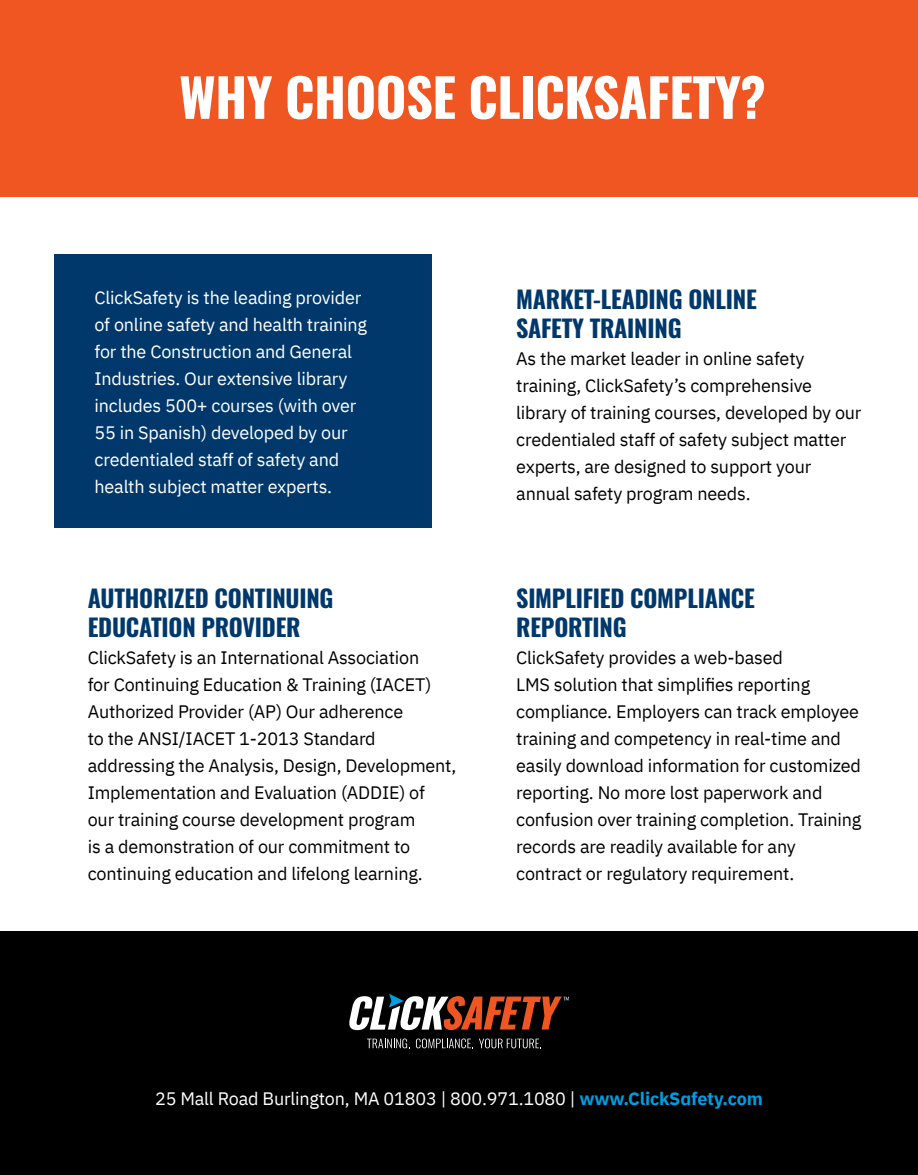
<style>
.page{position:relative;width:918px;height:1175px;background:#fff}
.page>*{position:absolute;margin:0;border:0;box-sizing:border-box;transform-origin:0 0}
.t1{font:700 52.5px "Oswald";letter-spacing:-.01em;color:#fff}
.t2{font:700 24px/28.8px "Oswald";letter-spacing:-.01em;color:#00386c}
.t3{font:18px/27px "IBM Plex Sans";letter-spacing:-.01em;color:#000}
.t4{font:18px/27px "IBM Plex Sans";letter-spacing:-.01em;color:#fff}
.s1{font-weight:700;color:#009de1}
</style>
<div class="page">
<div style="left:54px;top:255px;width:378px;height:273px;background:#00386c"></div>
<div style="left:0;top:0;width:918px;height:196px;background:#f05622"></div>
<div style="left:0;top:932px;width:918px;height:242px;background:#000"></div>
<svg style="left:367px;top:1038px;width:43px;height:10px"></svg>
<svg style="left:416px;top:1038px;width:57px;height:10px"></svg>
<svg style="left:479px;top:1038px;width:62px;height:10px"></svg>
<svg style="left:349px;top:993px;width:220px;height:37px"></svg>
<h1 class="t1" style="left:179px;top:70px;width:588px">WHY CHOOSE CLICKSAFETY?</h1>
<p class="t4" style="left:94px;top:283px;width:274px">ClickSafety is the leading provider of online safety and health training for the Construction and General Industries. Our extensive library includes 500+ courses (with over 55 in Spanish) developed by our credentialed staff of safety and health subject matter experts.</p>
<h2 class="t2" style="left:88px;top:586px;width:247px">AUTHORIZED CONTINUING<br>EDUCATION PROVIDER</h2>
<p class="t3" style="left:88px;top:643px;width:370px">ClickSafety is an International Association<br>for Continuing Education &amp; Training (IACET)<br>Authorized Provider (AP) Our adherence<br>to the ANSI/IACET 1-2013 Standard addressing the Analysis, Design, Development, Implementation and Evaluation (ADDIE) of<br>our training course development program<br>is a demonstration of our commitment to continuing education and lifelong learning.</p>
<h2 class="t2" style="left:516px;top:286px;width:242px">MARKET-LEADING ONLINE<br>SAFETY TRAINING</h2>
<p class="t3" style="left:516px;top:343px;width:347px">As the market leader in online safety training, ClickSafety’s comprehensive library of training courses, developed by our credentialed staff of safety subject matter experts, are designed to support your annual safety program needs.</p>
<h2 class="t2" style="left:516px;top:586px;width:240px">SIMPLIFIED COMPLIANCE<br>REPORTING</h2>
<p class="t3" style="left:516px;top:643px;width:347px">ClickSafety provides a web-based<br>LMS solution that simplifies reporting compliance. Employers can track employee training and competency in real-time and easily download information for customized reporting. No more lost paperwork and confusion over training completion. Training records are readily available for any contract or regulatory requirement.</p>
<p class="t4" style="left:155px;top:1083px;width:609px">25 Mall Road Burlington, MA 01803 | 800.971.1080 | <span class="s1">www.ClickSafety.com</span></p>
</div>
